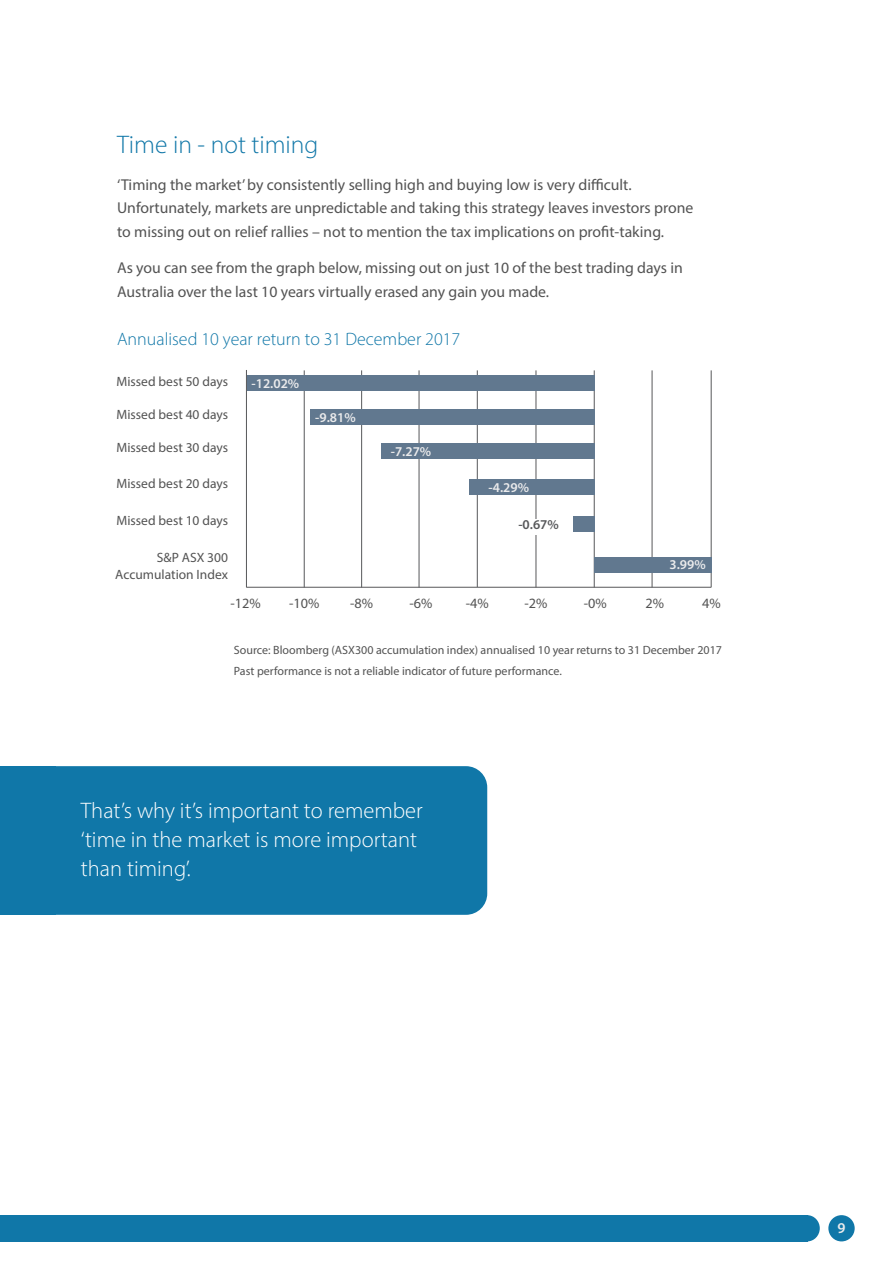
<style>
.page{position:relative;width:893px;height:1263px;background:#fff}
.page>*{position:absolute;margin:0;border:0;box-sizing:border-box;transform-origin:0 0}
.t1{font:300 25.5px "Myriad Pro";color:#1077a8}
.t2{font:300 22.5px/28.5px "Myriad Pro";color:#fff}
.t3{font:300 18px "Myriad Pro";color:#1077a8}
.t4{font:15.75px/23.7px "Myriad Pro";color:#535353}
.t5{font:600 15px "Myriad Pro";color:#ebebec}
.t6{font:14.25px "Myriad Pro";color:#535353}
.t7{font:13.5px/17.7px "Myriad Pro";color:#535353;text-align:right}
.t8{font:600 13.5px "Myriad Pro";color:#ebebec}
.t9{font:600 13.5px "Myriad Pro";color:#57585a}
.t10{font:12px/20.7px "Myriad Pro";color:#535353}
</style>
<div class="page">
<div style="left:0;top:1215px;width:807px;height:26px;background:#1077a8"></div>
<div style="left:794px;top:1215px;width:26px;height:26px;background:#1077a8;border-radius:50%"></div>
<div style="left:828px;top:1215px;width:27px;height:26px;background:#1077a8;border-radius:50%"></div>
<div style="left:29px;top:766px;width:458px;height:149px;background:#1077a8;border-radius:21px"></div>
<hr style="left:246px;top:370px;width:1px;height:217px;background:#57585a">
<hr style="left:304px;top:370px;width:1px;height:217px;background:#57585a">
<hr style="left:361px;top:370px;width:1px;height:217px;background:#57585a">
<hr style="left:419px;top:370px;width:1px;height:217px;background:#57585a">
<hr style="left:477px;top:370px;width:1px;height:217px;background:#57585a">
<hr style="left:536px;top:370px;width:1px;height:217px;background:#57585a">
<hr style="left:594px;top:370px;width:1px;height:217px;background:#57585a">
<hr style="left:652px;top:370px;width:1px;height:217px;background:#57585a">
<hr style="left:711px;top:370px;width:1px;height:217px;background:#57585a">
<hr style="left:246px;top:587px;width:465px;height:1px;background:#57585a">
<div style="left:247px;top:375px;width:347px;height:16px;background:#61788f"></div>
<div style="left:310px;top:409px;width:284px;height:16px;background:#61788f"></div>
<div style="left:381px;top:443px;width:213px;height:16px;background:#61788f"></div>
<div style="left:469px;top:479px;width:125px;height:16px;background:#61788f"></div>
<div style="left:594px;top:557px;width:117px;height:16px;background:#61788f"></div>
<div style="left:573px;top:516px;width:21px;height:16px;background:#61788f"></div>
<div style="left:518px;top:519px;width:48px;height:15px;background:#fff"></div>
<div style="left:0;top:766px;width:55px;height:149px;background:#1077a8"></div>
<h1 class="t1" style="left:117px;top:129px;width:203px">Time in - not timing</h1>
<p class="t4" style="left:117px;top:172px;width:578px">‘Timing the market’ by consistently selling high and buying low is very difficult.<br>Unfortunately, markets are unpredictable and taking this strategy leaves investors prone to missing out on relief rallies – not to mention the tax implications on profit-taking.</p>
<p class="t4" style="left:117px;top:256px;width:567px">As you can see from the graph below, missing out on just 10 of the best trading days in<br>Australia over the last 10 years virtually erased any gain you made.</p>
<p class="t3" style="left:117px;top:328px;width:345px">Annualised 10 year return to 31 December 2017</p>
<p class="t7" style="left:116px;top:373px;width:113px">Missed best 50 days</p>
<p class="t7" style="left:116px;top:406px;width:113px">Missed best 40 days</p>
<p class="t7" style="left:116px;top:439px;width:113px">Missed best 30 days</p>
<p class="t7" style="left:116px;top:474px;width:113px">Missed best 20 days</p>
<p class="t7" style="left:116px;top:511px;width:113px">Missed best 10 days</p>
<p class="t7" style="left:115px;top:548px;width:114px">S&amp;P ASX 300<br>Accumulation Index</p>
<p class="t8" style="left:252px;top:375px;width:49px">-12.02%</p>
<p class="t8" style="left:315px;top:409px;width:42px">-9.81%</p>
<p class="t8" style="left:391px;top:443px;width:42px">-7.27%</p>
<p class="t8" style="left:489px;top:479px;width:42px">-4.29%</p>
<p class="t9" style="left:518px;top:516px;width:42px">-0.67%</p>
<p class="t8" style="left:669px;top:556px;width:38px">3.99%</p>
<p class="t6" style="left:230px;top:594px;width:32px">-12%</p>
<p class="t6" style="left:289px;top:594px;width:32px">-10%</p>
<p class="t6" style="left:350px;top:594px;width:24px">-8%</p>
<p class="t6" style="left:410px;top:594px;width:24px">-6%</p>
<p class="t6" style="left:466px;top:594px;width:24px">-4%</p>
<p class="t6" style="left:524px;top:594px;width:24px">-2%</p>
<p class="t6" style="left:584px;top:594px;width:24px">-0%</p>
<p class="t6" style="left:645px;top:594px;width:20px">2%</p>
<p class="t6" style="left:702px;top:594px;width:20px">4%</p>
<p class="t10" style="left:234px;top:640px;width:490px">Source: Bloomberg (ASX300 accumulation index) annualised 10 year returns to 31 December 2017<br>Past performance is not a reliable indicator of future performance.</p>
<h2 class="t2" style="left:81px;top:796px;width:343px">That’s why it’s important to remember ‘time in the market is more important than timing’.</h2>
<p class="t5" style="left:837px;top:1219px;width:10px">9</p>
</div>
